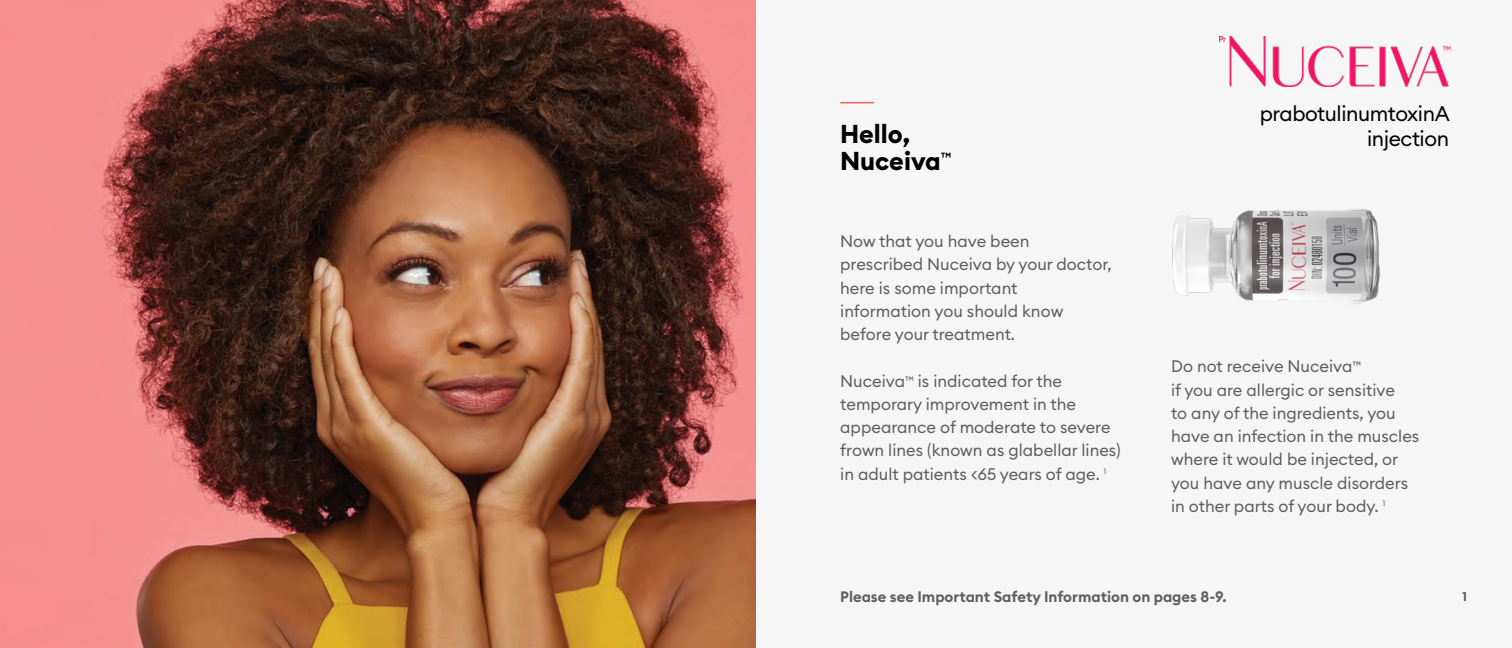
<style>
.page{position:relative;width:1512px;height:648px;background:#fff}
.page>*{position:absolute;margin:0;border:0;box-sizing:border-box;transform-origin:0 0}
.t1{font:700 25.5px/27px "Euclid Circular B";color:#000}
.t2{font:21px/25.2px "Euclid Circular B";letter-spacing:-.02em;color:#000;text-align:right}
.t3{font:16.5px/23.2px "Euclid Circular B";color:#5d5d60}
.t4{font:600 15px "Euclid Circular B";color:#5d5d60}
.t5{font:700 12.75px "Euclid Circular B";color:#5d5d60}
</style>
<div class="page">
<img style="left:0;top:0;width:756px;height:648px">
<div style="left:756px;top:0;width:756px;height:648px;background:#f7f6f7"></div>
<hr style="left:840px;top:102px;width:34px;height:1px;background:#f16457">
<img style="left:1220px;top:36px;width:231px;height:50px">
<img style="left:1172px;top:208px;width:209px;height:96px">
<h1 class="t1" style="left:840px;top:120px;width:113px">Hello,<br>Nuceiva<sup>™</sup></h1>
<p class="t3" style="left:840px;top:230px;width:273px">Now that you have been prescribed Nuceiva by your doctor, here is some important information you should know before your treatment.</p>
<p class="t3" style="left:840px;top:369px;width:282px">Nuceiva<sup>™</sup> is indicated for the temporary improvement in the appearance of moderate to severe frown lines (known as glabellar lines) in adult patients &lt;65 years of age. <sup>1</sup></p>
<p class="t2" style="left:1260px;top:101px;width:192px">prabotulinumtoxinA injection</p>
<p class="t3" style="left:1171px;top:355px;width:250px">Do not receive Nuceiva<sup>™<br></sup>if you are allergic or sensitive<br>to any of the ingredients, you have an infection in the muscles where it would be injected, or you have any muscle disorders in other parts of your body. <sup>1</sup></p>
<p class="t4" style="left:840px;top:587px;width:388px">Please see Important Safety Information on pages 8-9.</p>
<p class="t5" style="left:1462px;top:588px;width:6px">1</p>
</div>
